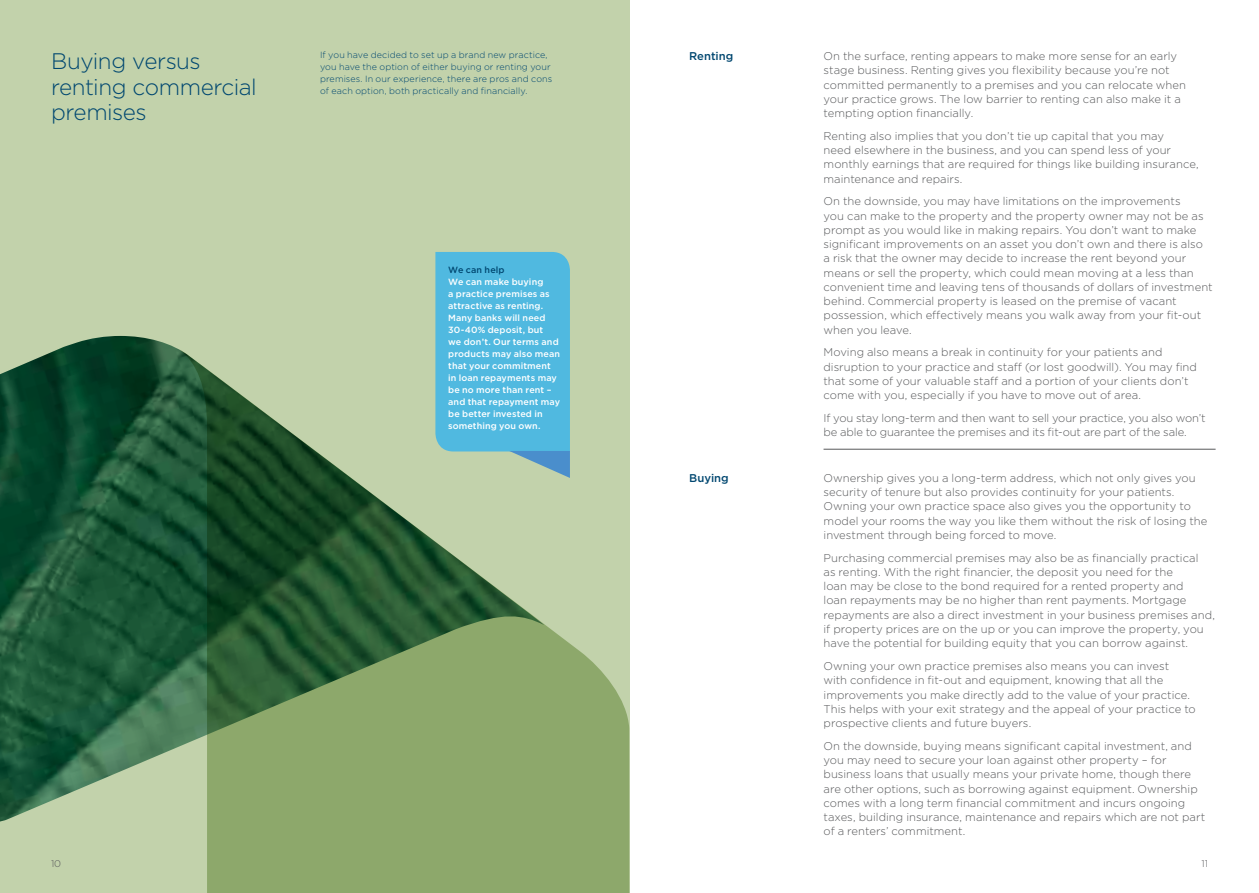
<style>
.page{position:relative;width:1259px;height:893px;background:#fff}
.page>*{position:absolute;margin:0;border:0;box-sizing:border-box;transform-origin:0 0}
.t1{font:300 22.5px/25.5px "Gotham";letter-spacing:-.025em;color:#004770}
.t2{font:300 11.25px/14.2px "Gotham";color:#58595b}
.t3{font:500 11.25px "Gotham";letter-spacing:.005em;color:#004770}
.t4{font:300 9.75px "Gotham";color:#58595b}
.t5{font:500 9px/12px "Gotham";letter-spacing:.01em;color:#fff}
.t6{font:300 9px/12px "Gotham";letter-spacing:.01em;color:#004770}
.t7{font:500 9px "Gotham";letter-spacing:.015em;color:#004770}
</style>
<div class="page">
<div style="left:0;top:0;width:629px;height:893px;background:#c2d2ab"></div>
<div style="left:207px;top:624px;width:422px;height:269px;background:#8da86b"></div>
<hr style="left:823px;top:449px;width:392px;height:1px;background:#58595b">
<div style="left:435px;top:252px;width:135px;height:226px;background:#50b9e0"></div>
<img style="left:0;top:336px;width:544px;height:486px">
<p class="t6" style="left:320px;top:49px;width:234px">If you have decided to set up a brand new practice, you have the option of either buying or renting your premises. In our experience, there are pros and cons of each option, both practically and financially.</p>
<h1 class="t1" style="left:51px;top:48px;width:207px">Buying versus renting commercial premises</h1>
<p class="t2" style="left:823px;top:49px;width:364px">On the surface, renting appears to make more sense for an early stage business. Renting gives you flexibility because you’re not committed permanently to a premises and you can relocate when your practice grows. The low barrier to renting can also make it a tempting option financially.</p>
<p class="t2" style="left:823px;top:128px;width:376px">Renting also implies that you don’t tie up capital that you may<br>need elsewhere in the business, and you can spend less of your monthly earnings that are required for things like building insurance, maintenance and repairs.</p>
<p class="t2" style="left:823px;top:194px;width:391px">On the downside, you may have limitations on the improvements<br>you can make to the property and the property owner may not be as prompt as you would like in making repairs. You don’t want to make significant improvements on an asset you don’t own and there is also<br>a risk that the owner may decide to increase the rent beyond your means or sell the property, which could mean moving at a less than convenient time and leaving tens of thousands of dollars of investment behind. Commercial property is leased on the premise of vacant possession, which effectively means you walk away from your fit-out when you leave.</p>
<p class="t2" style="left:823px;top:345px;width:375px">Moving also means a break in continuity for your patients and disruption to your practice and staff (or lost goodwill). You may find that some of your valuable staff and a portion of your clients don’t come with you, especially if you have to move out of area.</p>
<p class="t2" style="left:823px;top:410px;width:384px">If you stay long-term and then want to sell your practice, you also won’t be able to guarantee the premises and its fit-out are part of the sale.</p>
<p class="t2" style="left:823px;top:470px;width:385px">Ownership gives you a long-term address, which not only gives you security of tenure but also provides continuity for your patients.<br>Owning your own practice space also gives you the opportunity to model your rooms the way you like them without the risk of losing the investment through being forced to move.</p>
<p class="t2" style="left:823px;top:550px;width:393px">Purchasing commercial premises may also be as financially practical<br>as renting. With the right financier, the deposit you need for the<br>loan may be close to the bond required for a rented property and<br>loan repayments may be no higher than rent payments. Mortgage repayments are also a direct investment in your business premises and, if property prices are on the up or you can improve the property, you have the potential for building equity that you can borrow against.</p>
<p class="t2" style="left:823px;top:659px;width:374px">Owning your own practice premises also means you can invest<br>with confidence in fit-out and equipment, knowing that all the improvements you make directly add to the value of your practice.<br>This helps with your exit strategy and the appeal of your practice to prospective clients and future buyers.</p>
<p class="t2" style="left:823px;top:738px;width:383px">On the downside, buying means significant capital investment, and you may need to secure your loan against other property – for business loans that usually means your private home, though there are other options, such as borrowing against equipment. Ownership comes with a long term financial commitment and incurs ongoing taxes, building insurance, maintenance and repairs which are not part of a renters’ commitment.</p>
<p class="t3" style="left:689px;top:49px;width:46px">Renting</p>
<p class="t7" style="left:448px;top:264px;width:58px">We can help</p>
<p class="t5" style="left:448px;top:276px;width:113px">We can make buying<br>a practice premises as attractive as renting.<br>Many banks will need<br>30-40% deposit, but<br>we don’t. Our terms and products may also mean that your commitment in loan repayments may be no more than rent – and that repayment may be better invested in something you own.</p>
<p class="t3" style="left:689px;top:471px;width:41px">Buying</p>
<p class="t4" style="left:51px;top:857px;width:12px">10</p>
<p class="t4" style="left:1201px;top:857px;width:8px">11</p>
</div>
